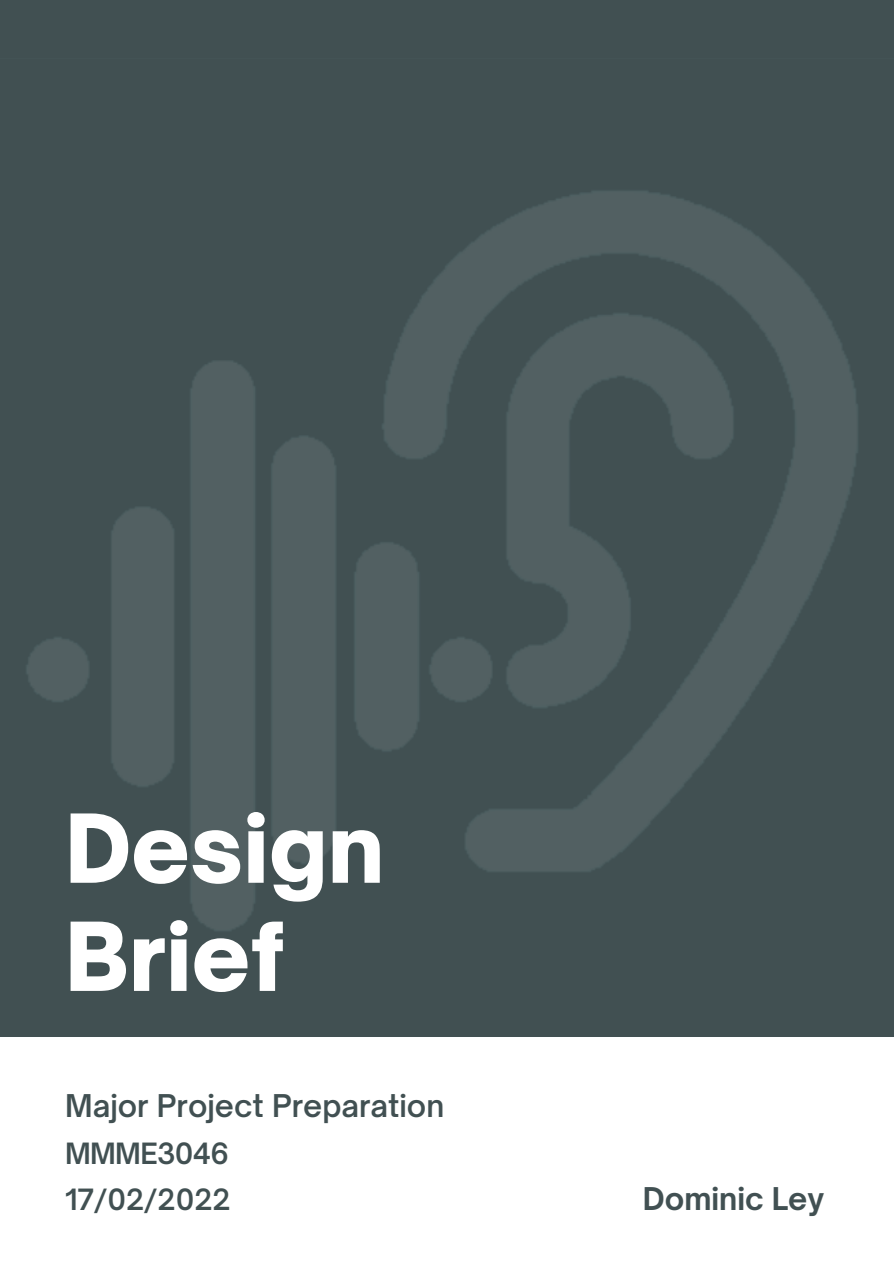
<style>
.page{position:relative;width:894px;height:1264px;background:#fff}
.page>*{position:absolute;margin:0;border:0;box-sizing:border-box;transform-origin:0 0}
.t1{font:900 90.75px "Open Sauce One";color:#fff}
.t2{font:600 30px "Open Sauce One";color:#415052}
.t3{font:700 30px "Open Sauce One";color:#415052}
.t4{font:600 28.05px "Open Sauce One";letter-spacing:-.025em;color:#415052}
</style>
<div class="page">
<div style="left:0;top:0;width:893px;height:1036px;background:#415052"></div>
<img style="left:0;top:191px;width:893px;height:846px">
<p class="t1" style="left:65px;top:792px;width:321px">Design</p>
<p class="t1" style="left:65px;top:900px;width:221px">Brief</p>
<p class="t2" style="left:65px;top:1086px;width:380px">Major Project Preparation</p>
<p class="t4" style="left:65px;top:1135px;width:165px">MMME3046</p>
<p class="t4" style="left:65px;top:1182px;width:167px">17/02/2022</p>
<p class="t3" style="left:642px;top:1179px;width:183px">Dominic Ley</p>
</div>
